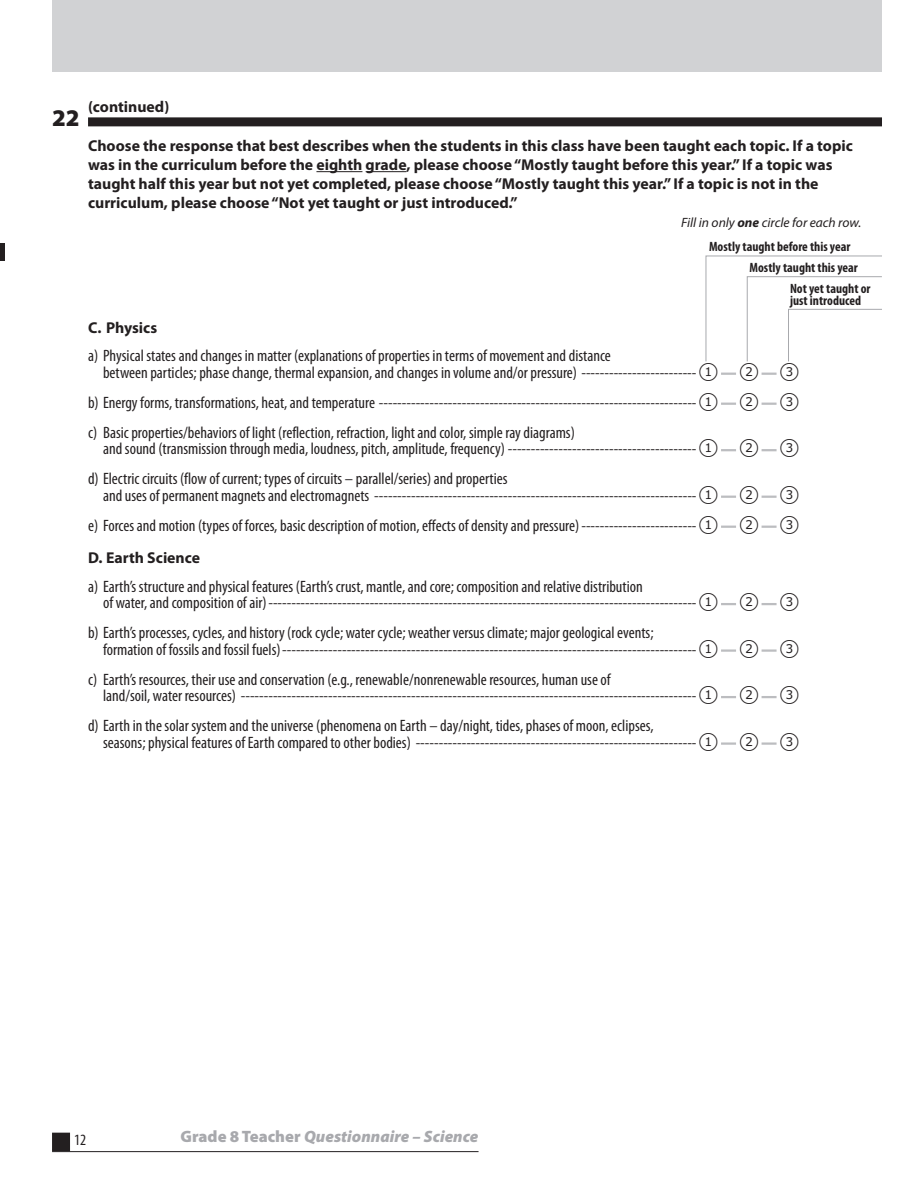
<style>
.page{position:relative;width:918px;height:1188px;background:#fff}
.page>*{position:absolute;margin:0;border:0;box-sizing:border-box;transform-origin:0 0}
.t1{font:900 24px "Myriad Pro";color:#231f20}
.t2{font:22.5px "TIMSS options";color:#231f20}
.t3{font:condensed 16.5px/16.5px "Myriad Pro";color:#231f20}
.t4{font:italic 900 16.5px "Myriad Pro";color:#a8a9ad}
.t5{font:700 15.75px/18.9px "Myriad Pro";color:#231f20}
.t6{font:condensed 15.75px "Myriad Pro";color:#231f20}
.t7{font:italic 13.5px/24px "Myriad Pro";color:#231f20}
.t8{font:700 condensed 13.5px/21px "Myriad Pro";color:#231f20}
.s1{font-weight:700}
.s2{font-weight:700;font-style:normal;font-stretch:condensed}
.s3{font-style:normal}
</style>
<div class="page">
<div style="left:53px;top:1133px;width:16px;height:17px;background:#231f20"></div>
<div style="left:52px;top:1133px;width:18px;height:18px;border:2px solid #231f20"></div>
<hr style="left:52px;top:1151px;width:427px;height:1px;background:#231f20">
<div style="left:52px;top:0;width:830px;height:72px;background:#d1d2d4"></div>
<div style="left:88px;top:117px;width:794px;height:9px;background:#231f20"></div>
<hr style="left:316px;top:171px;width:46px;height:1px;background:#231f20">
<hr style="left:366px;top:171px;width:40px;height:1px;background:#231f20">
<svg style="left:721px;top:373px;width:15px;height:2px"></svg>
<svg style="left:762px;top:373px;width:15px;height:2px"></svg>
<svg style="left:721px;top:403px;width:15px;height:2px"></svg>
<svg style="left:762px;top:403px;width:15px;height:2px"></svg>
<svg style="left:721px;top:449px;width:15px;height:2px"></svg>
<svg style="left:762px;top:449px;width:15px;height:2px"></svg>
<svg style="left:721px;top:496px;width:15px;height:2px"></svg>
<svg style="left:762px;top:496px;width:15px;height:2px"></svg>
<svg style="left:721px;top:526px;width:15px;height:2px"></svg>
<svg style="left:762px;top:526px;width:15px;height:2px"></svg>
<svg style="left:721px;top:603px;width:15px;height:2px"></svg>
<svg style="left:762px;top:603px;width:15px;height:2px"></svg>
<hr style="left:721px;top:649px;width:15px;height:3px;background:#bcbdc0">
<hr style="left:762px;top:649px;width:15px;height:3px;background:#bcbdc0">
<svg style="left:721px;top:696px;width:15px;height:2px"></svg>
<svg style="left:762px;top:696px;width:15px;height:2px"></svg>
<hr style="left:721px;top:742px;width:15px;height:3px;background:#bcbdc0">
<hr style="left:762px;top:742px;width:15px;height:3px;background:#bcbdc0">
<svg style="left:705px;top:255px;width:177px;height:107px"></svg>
<hr style="left:0;top:243px;width:4px;height:18px;background:#231f20">
<h1 class="t1" style="left:52px;top:105px;width:29px">22</h1>
<p class="t5" style="left:88px;top:98px;width:83px">(continued)</p>
<p class="t5" style="left:88px;top:137px;width:766px">Choose the response that best describes when the students in this class have been taught each topic. If a topic was in the curriculum before the eighth grade, please choose “Mostly taught before this year.” If a topic was taught half this year but not yet completed, please choose “Mostly taught this year.” If a topic is not in the curriculum, please choose “Not yet taught or just introduced.”</p>
<p class="t7" style="left:709px;top:211px;width:154px;text-indent:-28px">Fill in only <span class="s1">one</span> circle for each row.<br><span class="s2">Mostly taught before this year</span></p>
<p class="t8" style="left:790px;top:257px;width:82px;text-indent:-41px">Mostly taught this year<br>Not yet taught or</p>
<p class="t8" style="left:790px;top:290px;width:73px">just introduced</p>
<p class="t5" style="left:88px;top:318px;width:71px">C. Physics</p>
<p class="t3" style="left:103px;top:348px;width:595px;text-indent:-15px">a) Physical states and changes in matter (explanations of properties in terms of movement and distance<br>between particles; phase change, thermal expansion, and changes in volume and/or pressure) -------------------------</p>
<p class="t2" style="left:700px;top:360px;width:20px">1</p>
<p class="t2" style="left:740px;top:360px;width:20px">2</p>
<p class="t2" style="left:781px;top:360px;width:20px">3</p>
<p class="t3" style="left:88px;top:394px;width:610px">b) Energy forms, transformations, heat, and temperature ---------------------------------------------------------------------</p>
<p class="t2" style="left:700px;top:390px;width:20px">1</p>
<p class="t2" style="left:740px;top:390px;width:20px">2</p>
<p class="t2" style="left:781px;top:390px;width:20px">3</p>
<p class="t3" style="left:103px;top:424px;width:595px;text-indent:-15px">c) Basic properties/behaviors of light (reflection, refraction, light and color, simple ray diagrams)<br>and sound (transmission through media, loudness, pitch, amplitude, frequency) -----------------------------------------</p>
<p class="t2" style="left:700px;top:436px;width:20px">1</p>
<p class="t2" style="left:740px;top:436px;width:20px">2</p>
<p class="t2" style="left:781px;top:436px;width:20px">3</p>
<p class="t3" style="left:103px;top:471px;width:595px;text-indent:-15px">d) Electric circuits (flow of current; types of circuits – parallel/series) and properties<br>and uses of permanent magnets and electromagnets ----------------------------------------------------------------------</p>
<p class="t2" style="left:700px;top:483px;width:20px">1</p>
<p class="t2" style="left:740px;top:483px;width:20px">2</p>
<p class="t2" style="left:781px;top:483px;width:20px">3</p>
<p class="t3" style="left:88px;top:517px;width:610px">e) Forces and motion (types of forces, basic description of motion, effects of density and pressure) -------------------------</p>
<p class="t2" style="left:700px;top:513px;width:20px">1</p>
<p class="t2" style="left:740px;top:513px;width:20px">2</p>
<p class="t2" style="left:781px;top:513px;width:20px">3</p>
<p class="t5" style="left:88px;top:549px;width:114px">D. Earth Science</p>
<p class="t3" style="left:103px;top:578px;width:595px;text-indent:-15px">a) Earth’s structure and physical features (Earth’s crust, mantle, and core; composition and relative distribution<br>of water, and composition of air) ---------------------------------------------------------------------------------------------</p>
<p class="t2" style="left:700px;top:590px;width:20px">1</p>
<p class="t2" style="left:740px;top:590px;width:20px">2</p>
<p class="t2" style="left:781px;top:590px;width:20px">3</p>
<p class="t3" style="left:103px;top:625px;width:595px;text-indent:-15px">b) Earth’s processes, cycles, and history (rock cycle; water cycle; weather versus climate; major geological events; formation of fossils and fossil fuels) ------------------------------------------------------------------------------------------</p>
<p class="t2" style="left:700px;top:637px;width:20px">1</p>
<p class="t2" style="left:740px;top:637px;width:20px">2</p>
<p class="t2" style="left:781px;top:637px;width:20px">3</p>
<p class="t3" style="left:103px;top:671px;width:595px;text-indent:-15px">c) Earth’s resources, their use and conservation (e.g., renewable/nonrenewable resources, human use of<br>land/soil, water resources) ---------------------------------------------------------------------------------------------------</p>
<p class="t2" style="left:700px;top:683px;width:20px">1</p>
<p class="t2" style="left:740px;top:683px;width:20px">2</p>
<p class="t2" style="left:781px;top:683px;width:20px">3</p>
<p class="t3" style="left:103px;top:718px;width:595px;text-indent:-15px">d) Earth in the solar system and the universe (phenomena on Earth – day/night, tides, phases of moon, eclipses, seasons; physical features of Earth compared to other bodies) -------------------------------------------------------------</p>
<p class="t2" style="left:700px;top:730px;width:20px">1</p>
<p class="t2" style="left:740px;top:730px;width:20px">2</p>
<p class="t2" style="left:781px;top:730px;width:20px">3</p>
<p class="t6" style="left:74px;top:1131px;width:14px">12</p>
<p class="t4" style="left:181px;top:1127px;width:299px"><span class="s3">Grade 8 Teacher</span> Questionnaire – Science</p>
</div>
